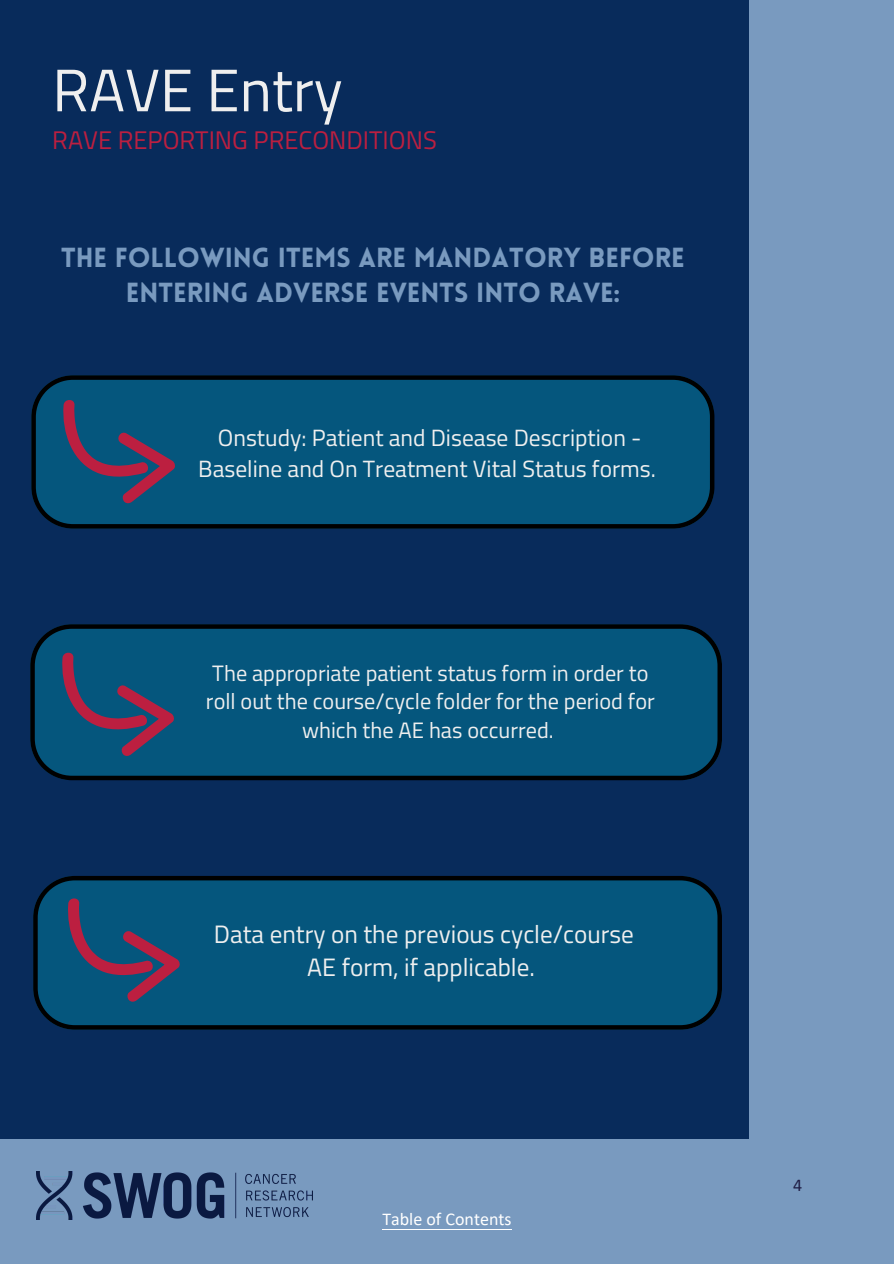
<style>
.page{position:relative;width:894px;height:1264px;background:#fff}
.page>*{position:absolute;margin:0;border:0;box-sizing:border-box;transform-origin:0 0}
.t1{font:60px "Titillium Web";color:#efefef}
.t2{font:900 27px/34.8px "Lovelo";color:#799abf;text-align:center}
.t3{font:25.5px "Titillium Web";color:#bc1f40}
.t4{font:25.2px/32.7px "Titillium Web";color:#efefef;text-align:center}
.t5{font:23.55px/30.3px "Titillium Web";color:#efefef;text-align:center}
.t6{font:22.2px/28.3px "Titillium Web";color:#efefef;text-align:center}
.t7{font:18px "Calibri";color:#fff}
.t8{font:18px "Calibri";color:#212047}
</style>
<div class="page">
<div style="left:0;top:0;width:893px;height:1263px;background:#082b5b"></div>
<div style="left:0;top:1138px;width:893px;height:125px;background:#799abf"></div>
<img style="left:36px;top:1171px;width:276px;height:48px">
<div style="left:748px;top:0;width:145px;height:1138px;background:#799abf"></div>
<svg style="left:31px;top:375px;width:683px;height:153px;background:#044f73"></svg>
<svg style="left:61px;top:398px;width:115px;height:106px;background:#2c4a6f"></svg>
<svg style="left:30px;top:624px;width:691px;height:156px;background:#044f73"></svg>
<svg style="left:60px;top:651px;width:115px;height:105px;background:#2c4a6f"></svg>
<svg style="left:33px;top:876px;width:688px;height:153px;background:#044f73"></svg>
<svg style="left:66px;top:896px;width:115px;height:106px;background:#2c4a6f"></svg>
<hr style="left:382px;top:1228px;width:129px;height:1px;background:#fff">
<p class="t1" style="left:52px;top:43px;width:292px">RAVE Entry</p>
<p class="t3" style="left:52px;top:120px;width:386px">RAVE REPORTING PRECONDITIONS</p>
<p class="t2" style="left:61px;top:243px;width:625px">THE FOLLOWING ITEMS ARE MANDATORY BEFORE<br>ENTERING ADVERSE EVENTS INTO RAVE:</p>
<h2 class="t5" style="left:198px;top:422px;width:459px">Onstudy: Patient and Disease Description -<br>Baseline and On Treatment Vital Status forms.</h2>
<p class="t6" style="left:206px;top:658px;width:450px">The appropriate patient status form in order to roll out the course/cycle folder for the period for which the AE has occurred.</p>
<p class="t4" style="left:214px;top:917px;width:421px">Data entry on the previous cycle/course<br>AE form, if applicable.</p>
<p class="t7" style="left:382px;top:1206px;width:131px">Table of Contents</p>
<h3 class="t8" style="left:793px;top:1172px;width:11px">4</h3>
</div>
